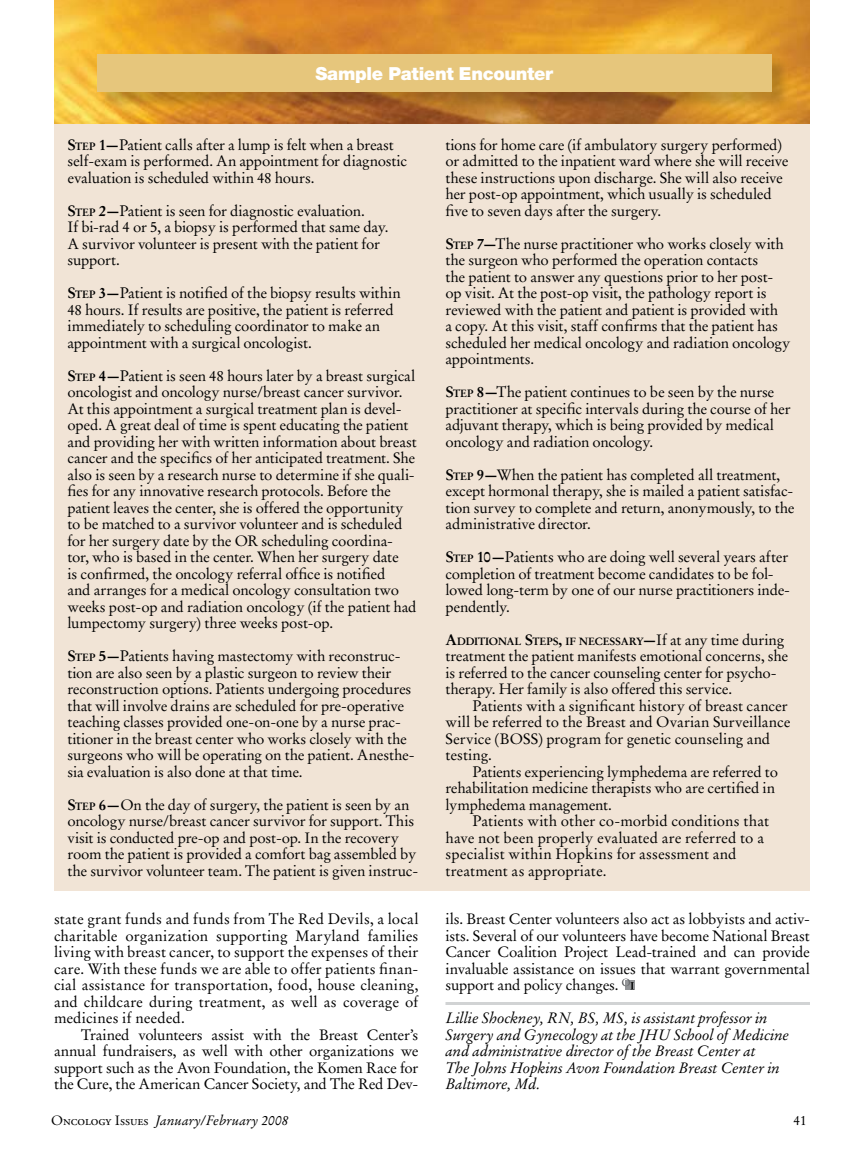
<style>
.page{position:relative;width:864px;height:1161px;background:#fff}
.page>*{position:absolute;margin:0;border:0;box-sizing:border-box;transform-origin:0 0}
.t1{font:900 18px "Helvetica Neue";letter-spacing:-.015em;color:#fff}
.t2{font:15px/16.5px "Stempel Garamond LT Std";letter-spacing:-.02em;color:#000}
.t3{font:italic 15px/16.5px "Stempel Garamond LT Std";letter-spacing:-.01em;color:#000}
.t4{font:15px/16.5px "Stempel Garamond LT Std";color:#000}
.t5{font:italic 13.5px "Stempel Garamond LT Std";color:#000}
.t6{font:13.5px "Stempel Garamond LT Std";color:#000}
.t7{font:700 10.5px "Stempel Garamond LT Std";letter-spacing:-.02em;color:#000}
.s1{font-weight:700}
.s2{font-weight:700;font-size:10.5px}
.s3{font-size:15px}
.s4{font-weight:400;font-size:15px}
.s5{font-style:normal}
.s6{font-family:"Adobe Garamond Exp";font-style:normal}
</style>
<div class="page">
<img style="left:54px;top:0;width:756px;height:124px">
<hr style="left:446px;top:1002px;width:364px;height:3px;background:#d1d3d4">
<div style="left:625px;top:981px;width:10px;height:9px;background:#939598"></div>
<svg style="left:622px;top:979px;width:12px;height:11px"></svg>
<div style="left:54px;top:124px;width:756px;height:767px;background:#f1e4d6"></div>
<div style="left:99px;top:56px;width:698px;height:61px;background:#000;opacity:.2"></div>
<div style="left:97px;top:54px;width:674px;height:37px;background:#e6c67c"></div>
<p class="t1" style="left:315px;top:62px;width:239px">Sample Patient Encounter</p>
<p class="t2" style="left:67px;top:136px;width:341px"><span class="s1">S</span><span class="s2">TEP</span> <span class="s1">1—</span>Patient calls after a lump is felt when a breast self-exam is performed. An appointment for diagnostic evaluation is scheduled within 48 hours.</p>
<p class="t2" style="left:67px;top:202px;width:323px"><span class="s1">S</span><span class="s2">TEP</span> <span class="s1">2—</span>Patient is seen for diagnostic evaluation.<br>If bi-rad 4 or 5, a biopsy is performed that same day.<br>A survivor volunteer is present with the patient for support.</p>
<p class="t2" style="left:67px;top:285px;width:335px"><span class="s1">S</span><span class="s2">TEP</span> <span class="s1">3—</span>Patient is notified of the biopsy results within 48 hours. If results are positive, the patient is referred immediately to scheduling coordinator to make an appointment with a surgical oncologist.</p>
<p class="t2" style="left:67px;top:367px;width:351px"><span class="s1">S</span><span class="s2">TEP</span> <span class="s1">4—</span>Patient is seen 48 hours later by a breast surgical oncologist and oncology nurse/breast cancer survivor.<br>At this appointment a surgical treatment plan is devel&shy;oped. A great deal of time is spent educating the patient and providing her with written information about breast cancer and the specifics of her anticipated treatment. She also is seen by a research nurse to determine if she quali&shy;fies for any innovative research protocols. Before the patient leaves the center, she is offered the opportunity to be matched to a survivor volunteer and is scheduled for her surgery date by the OR scheduling coordina&shy;tor, who is based in the center. When her surgery date<br>is confirmed, the oncology referral office is notified<br>and arranges for a medical oncology consultation two weeks post-op and radiation oncology (if the patient had lumpectomy surgery) three weeks post-op.</p>
<p class="t2" style="left:67px;top:648px;width:349px"><span class="s1">S</span><span class="s2">TEP</span> <span class="s1">5—</span>Patients having mastectomy with reconstruc&shy;tion are also seen by a plastic surgeon to review their reconstruction options. Patients undergoing procedures that will involve drains are scheduled for pre-operative teaching classes provided one-on-one by a nurse prac&shy;titioner in the breast center who works closely with the surgeons who will be operating on the patient. Anesthe&shy;sia evaluation is also done at that time.</p>
<p class="t2" style="left:67px;top:796px;width:352px"><span class="s1">S</span><span class="s2">TEP</span> <span class="s1">6—</span>On the day of surgery, the patient is seen by an oncology nurse/breast cancer survivor for support. This visit is conducted pre-op and post-op. In the recovery room the patient is provided a comfort bag assembled by the survivor volunteer team. The patient is given instruc-</p>
<p class="t2" style="left:54px;top:911px;width:366px;text-align:justify">state grant funds and funds from The Red Devils, a local charitable organization supporting Maryland families living with breast cancer, to support the expenses of their care. With these funds we are able to offer patients finan&shy;cial assistance for transportation, food, house cleaning, and childcare during treatment, as well as coverage of medicines if needed.</p>
<p class="t2" style="left:54px;top:1026px;width:366px;text-align:justify;text-indent:27px">Trained volunteers assist with the Breast Center’s annual fundraisers, as well with other organizations we support such as the Avon Foundation, the Komen Race for the Cure, the American Cancer Society, and The Red Dev-</p>
<p class="t2" style="left:446px;top:136px;width:345px">tions for home care (if ambulatory surgery performed) or admitted to the inpatient ward where she will receive these instructions upon discharge. She will also receive her post-op appointment, which usually is scheduled five to seven days after the surgery.</p>
<p class="t2" style="left:446px;top:235px;width:347px"><span class="s1">S</span><span class="s2">TEP</span> <span class="s1">7—</span>The nurse practitioner who works closely with the surgeon who performed the operation contacts<br>the patient to answer any questions prior to her post&shy;op visit. At the post-op visit, the pathology report is reviewed with the patient and patient is provided with<br>a copy. At this visit, staff confirms that the patient has scheduled her medical oncology and radiation oncology appointments.</p>
<p class="t2" style="left:445px;top:384px;width:347px"><span class="s1">S</span><span class="s2">TEP</span> <span class="s1">8—</span>The patient continues to be seen by the nurse practitioner at specific intervals during the course of her adjuvant therapy, which is being provided by medical oncology and radiation oncology.</p>
<p class="t2" style="left:445px;top:466px;width:351px"><span class="s1">S</span><span class="s2">TEP</span> <span class="s1">9—</span>When the patient has completed all treatment, except hormonal therapy, she is mailed a patient satisfac&shy;tion survey to complete and return, anonymously, to the administrative director.</p>
<p class="t2" style="left:445px;top:549px;width:346px"><span class="s1">S</span><span class="s2">TEP</span> <span class="s1">10—</span>Patients who are doing well several years after completion of treatment become candidates to be fol&shy;lowed long-term by one of our nurse practitioners inde&shy;pendently.</p>
<p class="t7" style="left:445px;top:635px;width:340px"><span class="s3">A</span>DDITIONAL <span class="s3">S</span>TEPS<span class="s3">,</span> IF NECESSARY<span class="s3">—</span><span class="s4">If at any time during</span></p>
<p class="t2" style="left:445px;top:648px;width:344px">treatment the patient manifests emotional concerns, she is referred to the cancer counseling center for psycho&shy;therapy. Her family is also offered this service.</p>
<p class="t4" style="left:445px;top:697px;width:346px;text-indent:27px">Patients with a significant history of breast cancer will be referred to the Breast and Ovarian Surveillance Service (BOSS) program for genetic counseling and testing.</p>
<p class="t2" style="left:445px;top:763px;width:334px;text-indent:27px">Patients experiencing lymphedema are referred to rehabilitation medicine therapists who are certified in lymphedema management.</p>
<p class="t2" style="left:445px;top:813px;width:325px;text-indent:27px">Patients with other co-morbid conditions that have not been properly evaluated are referred to a specialist within Hopkins for assessment and treatment as appropriate.</p>
<p class="t2" style="left:446px;top:911px;width:366px;text-align:justify">ils. Breast Center volunteers also act as lobbyists and activ&shy;ists. Several of our volunteers have become National Breast Cancer Coalition Project Lead-trained and can provide invaluable assistance on issues that warrant governmental support and policy changes.</p>
<p class="t3" style="left:446px;top:1010px;width:345px">Lillie Shockney, RN, BS, MS, is assistant professor in Surgery and Gynecology at the JHU School of Medicine and administrative director of the Breast Center at<br>The Johns Hopkins Avon Foundation Breast Center in Baltimore, Md.</p>
<p class="t5" style="left:51px;top:1112px;width:239px"><span class="s5">O</span><span class="s6">ncology</span> <span class="s5">I</span><span class="s6">ssues</span> January/February 2008</p>
<p class="t6" style="left:794px;top:1112px;width:15px">41</p>
</div>
